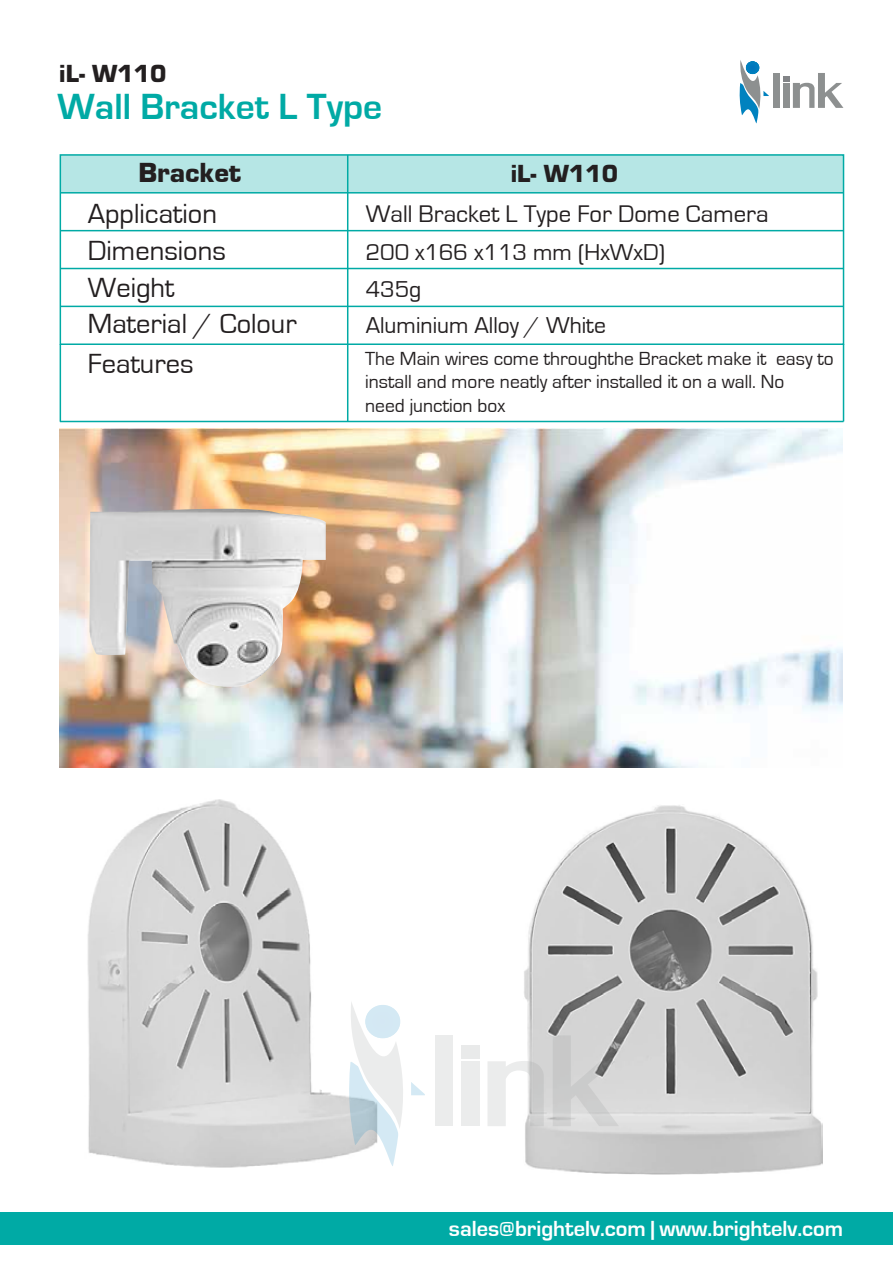
<style>
.page{position:relative;width:893px;height:1263px;background:#fff}
.page>*{position:absolute;margin:0;border:0;box-sizing:border-box;transform-origin:0 0}
.t1{font:700 37.5px "Eurostile";color:#00aaa5}
.t2{font:28.5px/35.8px "Eurostile";color:#231f20}
.t3{font:900 28.5px "Eurostile";color:#231f20}
.t4{font:900 25.5px "Eurostile";color:#231f20}
.t5{font:24.75px "Eurostile";color:#231f20}
.t6{font:23.7px/36.8px "Eurostile";color:#231f20}
.t7{font:700 22.5px "Eurostile";color:#fff}
.t8{font:19.5px/23.4px "Eurostile";color:#231f20}
</style>
<div class="page">
<img style="left:524px;top:805px;width:298px;height:370px">
<img style="left:59px;top:428px;width:784px;height:339px">
<div style="left:60px;top:154px;width:784px;height:191px;border:2px solid #00aaa5"></div>
<hr style="left:60px;top:192px;width:783px;height:2px;background:#00aaa5">
<hr style="left:60px;top:230px;width:783px;height:1px;background:#00aaa5">
<hr style="left:60px;top:268px;width:783px;height:1px;background:#00aaa5">
<hr style="left:60px;top:306px;width:783px;height:1px;background:#00aaa5">
<hr style="left:347px;top:155px;width:1px;height:189px;background:#00aaa5">
<div style="left:0;top:1212px;width:893px;height:32px;background:#00aaa5"></div>
<div style="left:60px;top:155px;width:783px;height:38px;background:#b6e6e5"></div>
<div style="left:773px;top:73px;width:6px;height:35px;background:#8d9090"></div>
<svg style="left:783px;top:73px;width:60px;height:35px"></svg>
<svg style="left:739px;top:60px;width:30px;height:64px"></svg>
<hr style="left:60px;top:344px;width:1px;height:77px;background:#00aaa5">
<hr style="left:843px;top:344px;width:1px;height:77px;background:#00aaa5">
<hr style="left:60px;top:421px;width:783px;height:1px;background:#00aaa5">
<hr style="left:347px;top:344px;width:1px;height:77px;background:#00aaa5">
<img style="left:89px;top:509px;width:237px;height:181px">
<img style="left:87px;top:799px;width:261px;height:369px">
<div style="left:435px;top:1035px;width:18px;height:91px;background:#ebecec"></div>
<div style="left:462px;top:1061px;width:18px;height:65px;background:#ebecec"></div>
<div style="left:462px;top:1045px;width:18px;height:13px;background:#e9eaea"></div>
<svg style="left:488px;top:1061px;width:56px;height:65px"></svg>
<svg style="left:553px;top:1035px;width:66px;height:91px;background:#cbcccc"></svg>
<svg style="left:348px;top:1002px;width:77px;height:164px"></svg>
<h3 class="t4" style="left:59px;top:59px;width:109px">iL- W110</h3>
<h1 class="t1" style="left:57px;top:86px;width:326px">Wall Bracket L Type</h1>
<h2 class="t3" style="left:139px;top:157px;width:104px">Bracket</h2>
<h2 class="t2" style="left:88px;top:196px;width:131px">Application</h2>
<p class="t5" style="left:366px;top:200px;width:405px">Wall Bracket L Type For Dome Camera</p>
<h2 class="t2" style="left:88px;top:233px;width:140px">Dimensions</h2>
<p class="t6" style="left:366px;top:234px;width:301px">200 x166 x113 mm (HxWxD)<br>435g<br>Aluminium Alloy / White</p>
<p class="t8" style="left:365px;top:347px;width:470px">The Main wires come throughthe Bracket make it easy to install and more neatly after installed it on a wall. No<br>need junction box</p>
<h3 class="t4" style="left:511px;top:159px;width:109px">iL- W110</h3>
<h2 class="t2" style="left:88px;top:270px;width:210px">Weight<br>Material / Colour</h2>
<h2 class="t2" style="left:88px;top:346px;width:107px">Features</h2>
<p class="t7" style="left:449px;top:1216px;width:396px">sales@brightelv.com | www.brightelv.com</p>
</div>
